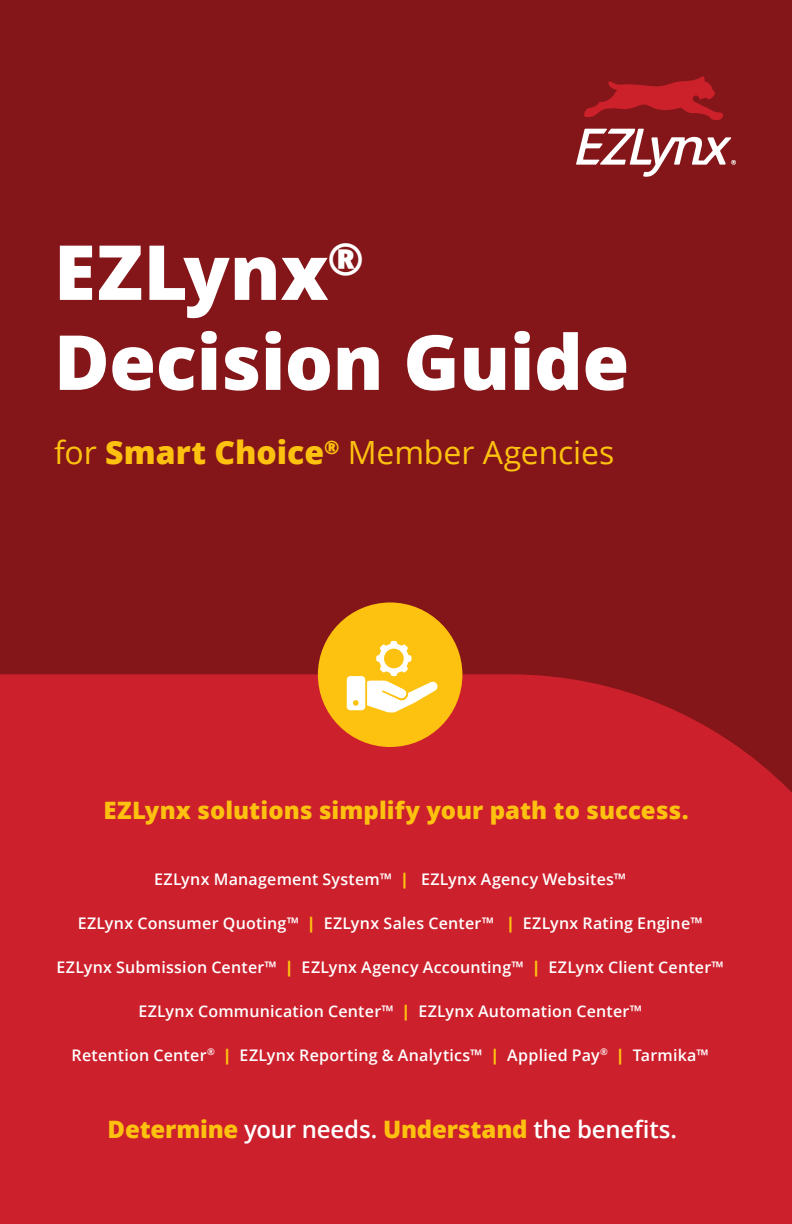
<style>
.page{position:relative;width:792px;height:1224px;background:#841619}
.page>*{position:absolute;margin:0;border:0;box-sizing:border-box;transform-origin:0 0}
.t1{font:800 76px/90px "Open Sans";letter-spacing:-.005em;color:#fff}
.t2{font:32px "Open Sans";letter-spacing:-.005em;color:#fdc20f}
.t3{font:600 24px "Open Sans";letter-spacing:-.01em;color:#fff}
.t4{font:800 24px "Open Sans";color:#fdc20f}
.t5{font:600 16px "Open Sans";letter-spacing:.015em;color:#fff}
.s1{font-weight:800}
.s2{font-weight:800;color:#fdc20f}
</style>
<div class="page">
<div style="left:0;top:674px;width:792px;height:550px;background:#cc202c"></div>
<svg style="left:584px;top:76px;width:139px;height:44px"></svg>
<svg style="left:576px;top:129px;width:160px;height:48px"></svg>
<div style="left:318px;top:602px;width:144px;height:145px;background:#fdc20f;border-radius:50%"></div>
<svg style="left:347px;top:641px;width:91px;height:72px"></svg>
<h1 class="t1" style="left:54px;top:223px;width:577px">EZLynx<sup>®<br></sup>Decision Guide</h1>
<h2 class="t2" style="left:54px;top:431px;width:562px">for <span class="s1">Smart Choice</span><sup>®</sup> Member Agencies</h2>
<h3 class="t4" style="left:103px;top:792px;width:587px">EZLynx solutions simplify your path to success.</h3>
<p class="t5" style="left:154px;top:868px;width:474px">EZLynx Management System™ <span class="s2">|</span> EZLynx Agency Websites™</p>
<p class="t5" style="left:78px;top:912px;width:626px">EZLynx Consumer Quoting™ <span class="s2">|</span> EZLynx Sales Center™ <span class="s2">|</span> EZLynx Rating Engine™</p>
<p class="t5" style="left:57px;top:956px;width:669px">EZLynx Submission Center™ <span class="s2">|</span> EZLynx Agency Accounting™ <span class="s2">|</span> EZLynx Client Center™</p>
<p class="t5" style="left:138px;top:1000px;width:505px">EZLynx Communication Center™ <span class="s2">|</span> EZLynx Automation Center™</p>
<p class="t5" style="left:72px;top:1044px;width:639px">Retention Center<sup>®</sup> <span class="s2">|</span> EZLynx Reporting &amp; Analytics™ <span class="s2">|</span> Applied Pay<sup>®</sup> <span class="s2">|</span> Tarmika™</p>
<h3 class="t3" style="left:108px;top:1113px;width:571px"><span class="s2">Determine</span> your needs. <span class="s2">Understand</span> the benefits.</h3>
</div>
